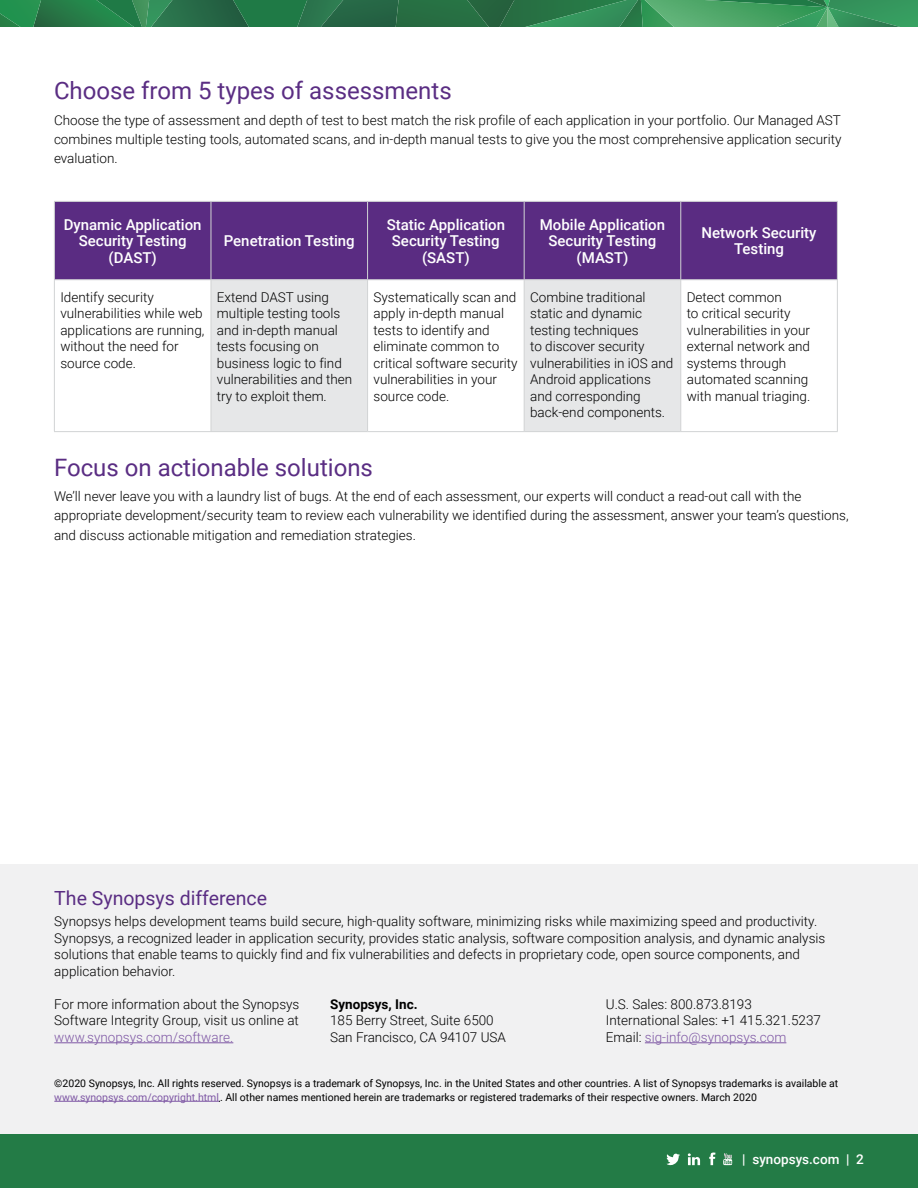
<style>
.page{position:relative;width:918px;height:1188px;background:#fff}
.page>*{position:absolute;margin:0;border:0;box-sizing:border-box;transform-origin:0 0}
.t1{font:24px "Roboto";color:#5a2d83}
.t2{font:19.5px "Roboto";color:#5a2d83}
.t3{font:500 15px/16.5px "Roboto";color:#fff;text-align:center}
.t4{font:300 13.5px/16.5px "Roboto";color:#000}
.t5{font:300 13.5px "Roboto";color:#7f58a5}
.t6{font:500 13.5px "Roboto";color:#fff}
.t7{font:700 13.5px "Roboto";color:#000}
.t8{font:10.5px/13.5px "Roboto";color:#000}
.s1{color:#7f58a5}
</style>
<div class="page">
<div style="left:0;top:1134px;width:918px;height:54px;background:#237b46"></div>
<svg style="left:0;top:0;width:918px;height:27px;background:#308251"></svg>
<svg style="left:667px;top:1153px;width:13px;height:12px"></svg>
<svg style="left:709px;top:1152px;width:7px;height:13px"></svg>
<svg style="left:723px;top:1153px;width:9px;height:12px"></svg>
<svg style="left:688px;top:1153px;width:12px;height:12px"></svg>
<div style="left:55px;top:202px;width:782px;height:77px;background:#5a2c82"></div>
<svg style="left:212px;top:280px;width:468px;height:151px;fill:#e6e7e8"></svg>
<hr style="left:54px;top:201px;width:157px;height:1px;background:#d1d3d4">
<hr style="left:54px;top:202px;width:1px;height:77px;background:#d1d3d4">
<hr style="left:211px;top:201px;width:157px;height:1px;background:#d1d3d4">
<hr style="left:368px;top:201px;width:156px;height:1px;background:#d1d3d4">
<hr style="left:524px;top:201px;width:157px;height:1px;background:#d1d3d4">
<hr style="left:681px;top:201px;width:157px;height:1px;background:#d1d3d4">
<hr style="left:837px;top:202px;width:1px;height:77px;background:#d1d3d4">
<hr style="left:54px;top:279px;width:157px;height:1px;background:#d1d3d4">
<hr style="left:211px;top:279px;width:157px;height:1px;background:#d1d3d4">
<hr style="left:368px;top:279px;width:156px;height:1px;background:#d1d3d4">
<hr style="left:524px;top:279px;width:157px;height:1px;background:#d1d3d4">
<hr style="left:681px;top:279px;width:157px;height:1px;background:#d1d3d4">
<hr style="left:211px;top:202px;width:1px;height:77px;background:#d1d3d4">
<hr style="left:367px;top:202px;width:1px;height:77px;background:#d1d3d4">
<hr style="left:524px;top:202px;width:1px;height:77px;background:#d1d3d4">
<hr style="left:680px;top:202px;width:1px;height:77px;background:#d1d3d4">
<hr style="left:54px;top:280px;width:1px;height:151px;background:#d1d3d4">
<hr style="left:837px;top:280px;width:1px;height:151px;background:#d1d3d4">
<hr style="left:54px;top:431px;width:157px;height:1px;background:#d1d3d4">
<hr style="left:681px;top:431px;width:157px;height:1px;background:#d1d3d4">
<hr style="left:680px;top:280px;width:1px;height:151px;background:#d1d3d4">
<hr style="left:524px;top:431px;width:157px;height:1px;background:#d1d3d4">
<hr style="left:211px;top:280px;width:1px;height:151px;background:#d1d3d4">
<hr style="left:211px;top:431px;width:157px;height:1px;background:#d1d3d4">
<hr style="left:367px;top:280px;width:1px;height:151px;background:#d1d3d4">
<hr style="left:524px;top:280px;width:1px;height:151px;background:#d1d3d4">
<hr style="left:368px;top:431px;width:156px;height:1px;background:#d1d3d4">
<div style="left:0;top:864px;width:918px;height:270px;background:#f1f1f2"></div>
<hr style="left:54px;top:1042px;width:179px;height:1px;background:#7f58a5">
<hr style="left:645px;top:1042px;width:141px;height:1px;background:#7f58a5">
<hr style="left:54px;top:1101px;width:165px;height:1px;background:#7f58a5">
<h1 class="t1" style="left:54px;top:74px;width:399px">Choose from 5 types of assessments</h1>
<p class="t4" style="left:54px;top:109px;width:789px;line-height:19.5px;text-align:justify">Choose the type of assessment and depth of test to best match the risk profile of each application in your portfolio. Our Managed AST combines multiple testing tools, automated scans, and in-depth manual tests to give you the most comprehensive application security evaluation.</p>
<p class="t3" style="left:64px;top:216px;width:139px">Dynamic Application<br>Security Testing (DAST)</p>
<p class="t3" style="left:224px;top:232px;width:132px">Penetration Testing</p>
<p class="t3" style="left:387px;top:216px;width:120px">Static Application<br>Security Testing (SAST)</p>
<p class="t3" style="left:540px;top:216px;width:127px">Mobile Application<br>Security Testing (MAST)</p>
<p class="t3" style="left:702px;top:224px;width:116px">Network Security<br>Testing</p>
<p class="t4" style="left:60px;top:288px;width:146px">Identify security vulnerabilities while web applications are running, without the need for source code.</p>
<p class="t4" style="left:217px;top:288px;width:137px">Extend DAST using multiple testing tools and in-depth manual tests focusing on business logic to find vulnerabilities and then try to exploit them.</p>
<p class="t4" style="left:374px;top:288px;width:146px">Systematically scan and apply in-depth manual tests to identify and eliminate common to critical software security vulnerabilities in your source code.</p>
<p class="t4" style="left:530px;top:288px;width:145px">Combine traditional static and dynamic testing techniques<br>to discover security vulnerabilities in iOS and<br>Android applications and corresponding back-end components.</p>
<p class="t4" style="left:687px;top:288px;width:125px">Detect common<br>to critical security vulnerabilities in your external network and systems through automated scanning with manual triaging.</p>
<h1 class="t1" style="left:54px;top:450px;width:321px">Focus on actionable solutions</h1>
<p class="t4" style="left:54px;top:486px;width:796px;line-height:19.5px">We’ll never leave you with a laundry list of bugs. At the end of each assessment, our experts will conduct a read-out call with the appropriate development/security team to review each vulnerability we identified during the assessment, answer your team’s questions, and discuss actionable mitigation and remediation strategies.</p>
<h2 class="t2" style="left:54px;top:885px;width:214px">The Synopsys difference</h2>
<p class="t4" style="left:54px;top:913px;width:773px">Synopsys helps development teams build secure, high-quality software, minimizing risks while maximizing speed and productivity.<br>Synopsys, a recognized leader in application security, provides static analysis, software composition analysis, and dynamic analysis solutions that enable teams to quickly find and fix vulnerabilities and defects in proprietary code, open source components, and application behavior.</p>
<p class="t4" style="left:54px;top:995px;width:247px">For more information about the Synopsys<br>Software Integrity Group, visit us online at</p>
<p class="t5" style="left:54px;top:1028px;width:181px">www.synopsys.com/software.</p>
<p class="t4" style="left:606px;top:995px;width:217px">U.S. Sales: 800.873.8193<br>International Sales: +1 415.321.5237<br>Email: <span class="s1">sig-info@synopsys.com</span></p>
<p class="t8" style="left:54px;top:1076px;width:786px">©2020 Synopsys, Inc. All rights reserved. Synopsys is a trademark of Synopsys, Inc. in the United States and other countries. A list of Synopsys trademarks is available at <span class="s1">www.synopsys.com/copyright.html</span>. All other names mentioned herein are trademarks or registered trademarks of their respective owners. March 2020</p>
<p class="t7" style="left:330px;top:995px;width:89px">Synopsys, Inc.</p>
<p class="t4" style="left:330px;top:1012px;width:177px">185 Berry Street, Suite 6500<br>San Francisco, CA 94107 USA</p>
<p class="t6" style="left:742px;top:1149px;width:123px">| synopsys.com | 2</p>
</div>
